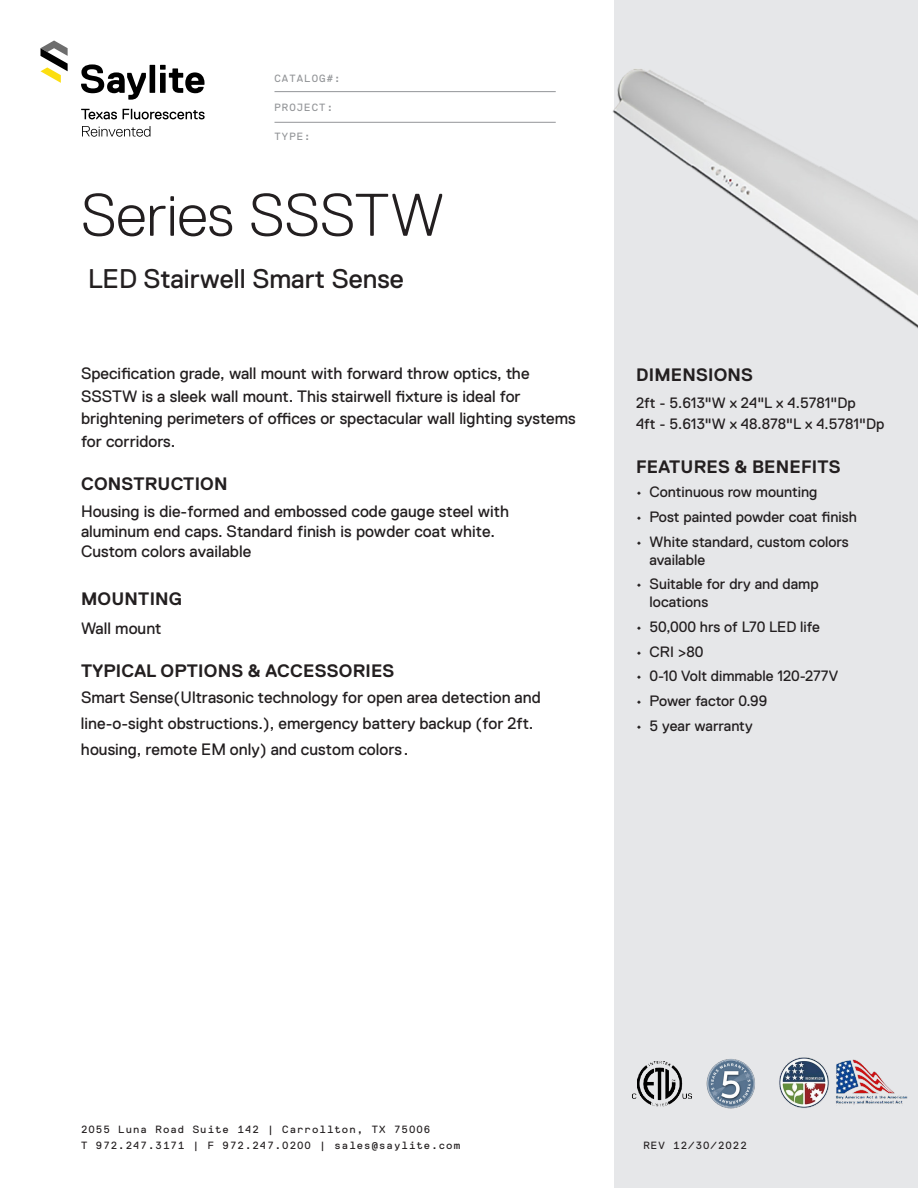
<style>
.page{position:relative;width:918px;height:1188px;background:#fff}
.page>*{position:absolute;margin:0;border:0;box-sizing:border-box;transform-origin:0 0}
.t1{font:300 60px "Replica Std";color:#231f20}
.Sub_Title{font:27px "Replica Std";color:#231f20}
.Body{font:700 18px "Replica Std";letter-spacing:.01em;color:#231f20}
.Heading{font:700 18px "Replica Std";letter-spacing:.01em;color:#231f20}
.Body-2{font:16.5px/22.5px "Replica Std";color:#231f20}
.Heading-2{font:15px/18px "Replica Std";color:#231f20}
.Body-3{font:10.5px/16.5px "Replica Mono Std";letter-spacing:.1em;color:#231f20}
.t2{font:10.5px "Replica Mono Std";letter-spacing:.1em;color:#939598}
</style>
<div class="page">
<svg style="left:81px;top:64px;width:124px;height:36px"></svg>
<svg style="left:40px;top:40px;width:28px;height:43px"></svg>
<svg style="left:81px;top:109px;width:36px;height:10px"></svg>
<svg style="left:123px;top:109px;width:82px;height:10px"></svg>
<svg style="left:82px;top:126px;width:68px;height:11px"></svg>
<hr style="left:274px;top:122px;width:282px;height:1px;background:#939598">
<hr style="left:274px;top:91px;width:282px;height:1px;background:#939598">
<div style="left:614px;top:0;width:304px;height:1188px;background:#e6e7e9"></div>
<img style="left:632px;top:1061px;width:60px;height:46px">
<img style="left:706px;top:1059px;width:49px;height:49px">
<img style="left:612px;top:69px;width:306px;height:260px">
<img style="left:779px;top:1057px;width:129px;height:51px">
<p class="t2" style="left:274px;top:72px;width:68px">CATALOG#:</p>
<p class="t2" style="left:274px;top:102px;width:60px">PROJECT:</p>
<p class="t2" style="left:274px;top:130px;width:38px">TYPE:</p>
<p class="t1" style="left:81px;top:182px;width:365px">Series SSSTW</p>
<p class="Sub_Title" style="left:88px;top:264px;width:317px">LED Stairwell Smart Sense</p>
<p class="Body-2" style="left:81px;top:362px;width:496px">Specification grade, wall mount with forward throw optics, the SSSTW is a sleek wall mount. This stairwell fixture is ideal for brightening perimeters of offices or spectacular wall lighting systems for corridors.</p>
<p class="Body" style="left:81px;top:474px;width:148px">CONSTRUCTION</p>
<p class="Body-2" style="left:81px;top:502px;width:430px;line-height:19.8px">Housing is die-formed and embossed code gauge steel with aluminum end caps. Standard finish is powder coat white.<br>Custom colors available</p>
<p class="Body" style="left:81px;top:589px;width:103px">MOUNTING</p>
<p class="Body-2" style="left:81px;top:617px;width:82px">Wall mount</p>
<p class="Body" style="left:81px;top:661px;width:315px">TYPICAL OPTIONS &amp; ACCESSORIES</p>
<p class="Body-2" style="left:81px;top:685px;width:461px;line-height:25.5px">Smart Sense(Ultrasonic technology for open area detection and line-o-sight obstructions.), emergency battery backup (for 2ft. housing, remote EM only) and custom colors.</p>
<p class="Heading" style="left:636px;top:365px;width:118px">DIMENSIONS</p>
<p class="Heading-2" style="left:636px;top:393px;width:250px;line-height:21px">2ft - 5.613"W x 24"L x 4.5781"Dp<br>4ft - 5.613"W x 48.878"L x 4.5781"Dp</p>
<p class="Heading" style="left:636px;top:456px;width:206px">FEATURES &amp; BENEFITS</p>
<p class="Heading-2" style="left:636px;top:483px;width:183px">• Continuous row mounting</p>
<p class="Heading-2" style="left:636px;top:508px;width:222px">• Post painted powder coat finish</p>
<p class="Heading-2" style="left:650px;top:533px;width:201px;text-indent:-14px">• White standard, custom colors available</p>
<p class="Heading-2" style="left:650px;top:575px;width:171px;text-indent:-14px">• Suitable for dry and damp locations</p>
<p class="Heading-2" style="left:636px;top:618px;width:185px">• 50,000 hrs of L70 LED life</p>
<p class="Heading-2" style="left:636px;top:643px;width:69px">• CRI &gt;80</p>
<p class="Heading-2" style="left:636px;top:667px;width:204px">• 0-10 Volt dimmable 120-277V</p>
<p class="Heading-2" style="left:636px;top:692px;width:133px">• Power factor 0.99</p>
<p class="Heading-2" style="left:636px;top:717px;width:118px">• 5 year warranty</p>
<p class="Body-3" style="left:81px;top:1121px;width:381px">2055 Luna Road Suite 142 | Carrollton, TX 75006<br>T 972.247.3171 | F 972.247.0200 | sales@saylite.com</p>
<p class="Body-3" style="left:644px;top:1137px;width:105px">REV 12/30/2022</p>
</div>
